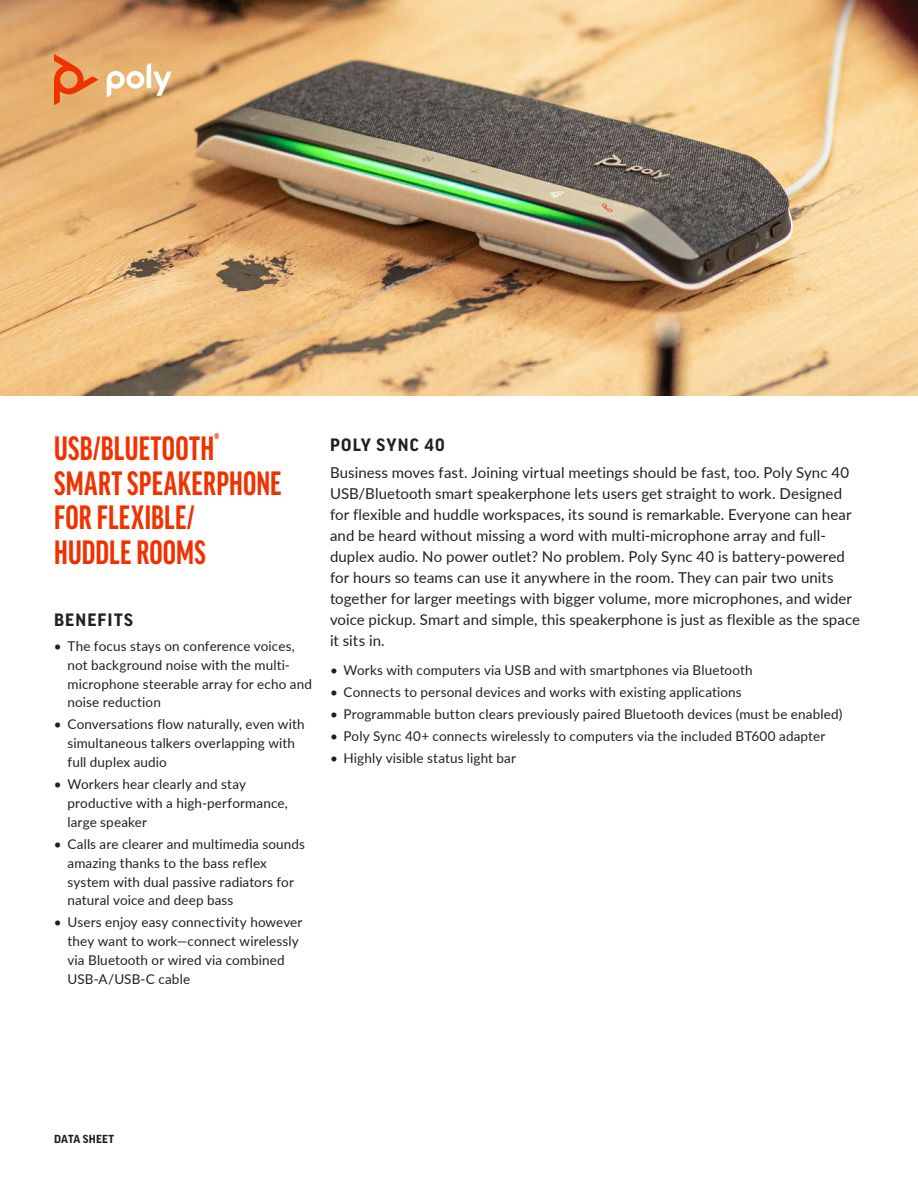
<style>
.page{position:relative;width:918px;height:1188px;background:#fff}
.page>*{position:absolute;margin:0;border:0;box-sizing:border-box;transform-origin:0 0}
.t1{font:700 extra-condensed 36px/34.5px "Good Headline Pro";letter-spacing:.01em;color:#ef3200}
.t2{font:700 17.25px "Good Pro";letter-spacing:.07em;color:#231f20}
.t3{font:15px/21px "Lato";letter-spacing:.005em;color:#231f20}
.t4{font:13.5px/18.9px "Lato";letter-spacing:.01em;color:#231f20}
.t5{font:700 11.25px "Good Pro";letter-spacing:.02em;color:#231f20}
</style>
<div class="page">
<img style="left:0;top:0;width:918px;height:396px">
<svg style="left:107px;top:63px;width:65px;height:34px"></svg>
<svg style="left:54px;top:54px;width:44px;height:51px;background:#e7874b"></svg>
<h1 class="t1" style="left:54px;top:431px;width:229px">USB/BLUETOOTH<sup>®<br></sup>SMART SPEAKERPHONE<br>FOR FLEXIBLE/<br>HUDDLE ROOMS</h1>
<p class="t2" style="left:54px;top:611px;width:80px">BENEFITS</p>
<p class="t4" style="left:67px;top:637px;width:246px;text-indent:-14px">• The focus stays on conference voices, not background noise with the multi&shy;microphone steerable array for echo and noise reduction</p>
<p class="t4" style="left:67px;top:716px;width:239px;text-indent:-14px">• Conversations flow naturally, even with simultaneous talkers overlapping with full duplex audio</p>
<p class="t4" style="left:67px;top:776px;width:222px;text-indent:-14px">• Workers hear clearly and stay productive with a high-performance, large speaker</p>
<p class="t4" style="left:67px;top:835px;width:239px;text-indent:-14px">• Calls are clearer and multimedia sounds amazing thanks to the bass reflex system with dual passive radiators for natural voice and deep bass</p>
<p class="t4" style="left:67px;top:914px;width:237px;text-indent:-14px">• Users enjoy easy connectivity however they want to work—connect wirelessly via Bluetooth or wired via combined USB-A/USB-C cable</p>
<p class="t2" style="left:330px;top:436px;width:116px">POLY SYNC 40</p>
<p class="t3" style="left:330px;top:463px;width:532px">Business moves fast. Joining virtual meetings should be fast, too. Poly Sync 40<br>USB/Bluetooth smart speakerphone lets users get straight to work. Designed for flexible and huddle workspaces, its sound is remarkable. Everyone can hear and be heard without missing a word with multi-microphone array and full&shy;duplex audio. No power outlet? No problem. Poly Sync 40 is battery-powered for hours so teams can use it anywhere in the room. They can pair two units together for larger meetings with bigger volume, more microphones, and wider voice pickup. Smart and simple, this speakerphone is just as flexible as the space it sits in.</p>
<p class="t4" style="left:330px;top:662px;width:424px">• Works with computers via USB and with smartphones via Bluetooth</p>
<p class="t4" style="left:330px;top:683px;width:413px">• Connects to personal devices and works with existing applications</p>
<p class="t4" style="left:330px;top:705px;width:514px">• Programmable button clears previously paired Bluetooth devices (must be enabled)</p>
<p class="t4" style="left:330px;top:727px;width:497px">• Poly Sync 40+ connects wirelessly to computers via the included BT600 adapter</p>
<p class="t4" style="left:330px;top:749px;width:188px">• Highly visible status light bar</p>
<p class="t5" style="left:54px;top:1134px;width:62px">DATA SHEET</p>
</div>
